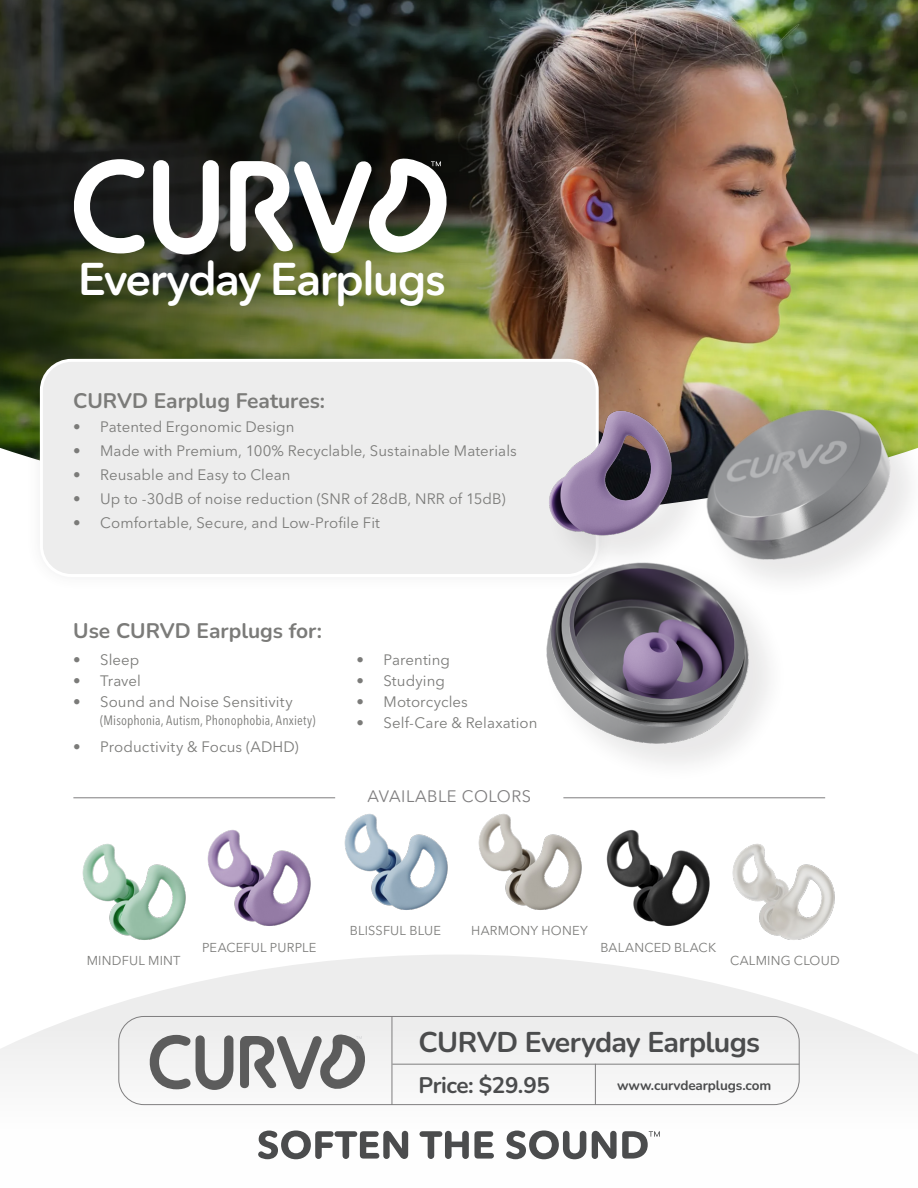
<style>
.page{position:relative;width:918px;height:1188px;background:#fff}
.page>*{position:absolute;margin:0;border:0;box-sizing:border-box;transform-origin:0 0}
.Left{font:600 45.45px "Avenir Next Rounded Pro";letter-spacing:-.035em;color:#fff}
.Left-2{font:200 28.5px "Nunito";letter-spacing:-.025em;color:#4b4c4d}
.Left-3{font:200 22.5px "Nunito";letter-spacing:-.025em;color:#4b4c4d}
.t1{font:200 21px "Nunito";color:#7b7b79}
.t2{font:16.5px "Avenir Next Rounded Pro";letter-spacing:.03em;color:#7f7e7f}
.t3{font:15px "Avenir Next LT Pro";letter-spacing:.005em;color:#7b7b79}
.t4{font:condensed 13.5px "Avenir Next LT Pro";letter-spacing:.005em;color:#7b7b79}
.Left-4{font:200 13.5px "Nunito";letter-spacing:-.01em;color:#4b4c4d}
.Left-5{font:12.9px "Avenir Next LT Pro";letter-spacing:.015em;color:#7b7b79}
</style>
<div class="page">
<img style="left:751px;top:0;width:167px;height:405px">
<img style="left:0;top:0;width:751px;height:456px">
<svg style="left:0;top:955px;width:918px;height:205px"></svg>
<svg style="left:68px;top:159px;width:78px;height:94px"></svg>
<svg style="left:153px;top:160px;width:66px;height:95px"></svg>
<svg style="left:230px;top:148px;width:220px;height:116px"></svg>
<img style="left:606px;top:829px;width:104px;height:97px">
<img style="left:344px;top:813px;width:104px;height:97px">
<img style="left:732px;top:843px;width:103px;height:97px">
<img style="left:478px;top:813px;width:104px;height:97px">
<img style="left:82px;top:843px;width:104px;height:97px">
<img style="left:207px;top:829px;width:104px;height:97px">
<hr style="left:392px;top:1016px;width:1px;height:89px;background:#7f7e7f">
<hr style="left:595px;top:1064px;width:1px;height:41px;background:#7f7e7f">
<div style="left:118px;top:1016px;width:682px;height:89px;border:1px solid #7f7e7f;border-radius:25px"></div>
<hr style="left:392px;top:1064px;width:407px;height:1px;background:#7f7e7f">
<svg style="left:146px;top:1035px;width:87px;height:55px"></svg>
<svg style="left:240px;top:1028px;width:127px;height:65px"></svg>
<div style="left:25px;top:344px;width:589px;height:248px;background:#4b4c4d;opacity:.1"></div>
<div style="left:41px;top:360px;width:556px;height:216px;background:#ededed;border-radius:30px"></div>
<div style="left:40px;top:359px;width:559px;height:218px;border:3px solid #fff;border-radius:30px"></div>
<div style="left:543px;top:405px;width:375px;height:379px;background:#231f20;opacity:.1"></div>
<img style="left:522px;top:380px;width:376px;height:377px">
<hr style="left:73px;top:797px;width:262px;height:1px;background:#7f7e7f">
<hr style="left:563px;top:797px;width:262px;height:1px;background:#7f7e7f">
<svg style="left:258px;top:1131px;width:150px;height:28px"></svg>
<svg style="left:420px;top:1131px;width:74px;height:28px"></svg>
<svg style="left:506px;top:1131px;width:80px;height:28px"></svg>
<svg style="left:592px;top:1131px;width:68px;height:28px"></svg>
<p class="Left" style="left:78px;top:251px;width:369px">Everyday Earplugs</p>
<p class="t1" style="left:73px;top:386px;width:253px">CURVD Earplug Features:</p>
<p class="t3" style="left:73px;top:418px;width:223px">• Patented Ergonomic Design</p>
<p class="t3" style="left:73px;top:442px;width:445px">• Made with Premium, 100% Recyclable, Sustainable Materials</p>
<p class="t3" style="left:73px;top:466px;width:219px">• Reusable and Easy to Clean</p>
<p class="t3" style="left:73px;top:490px;width:434px">• Up to -30dB of noise reduction (SNR of 28dB, NRR of 15dB)</p>
<p class="t3" style="left:73px;top:514px;width:308px">• Comfortable, Secure, and Low-Profile Fit</p>
<p class="t1" style="left:73px;top:616px;width:250px">Use CURVD Earplugs for:</p>
<p class="t3" style="left:73px;top:651px;width:68px">• Sleep</p>
<p class="t3" style="left:73px;top:672px;width:69px">• Travel</p>
<p class="t3" style="left:73px;top:693px;width:221px">• Sound and Noise Sensitivity</p>
<p class="t4" style="left:100px;top:712px;width:217px">(Misophonia, Autism, Phonophobia, Anxiety)</p>
<p class="t3" style="left:73px;top:738px;width:227px">• Productivity &amp; Focus (ADHD)</p>
<p class="t3" style="left:357px;top:651px;width:95px">• Parenting</p>
<p class="t3" style="left:357px;top:672px;width:90px">• Studying</p>
<p class="t3" style="left:357px;top:693px;width:113px">• Motorcycles</p>
<p class="t3" style="left:357px;top:714px;width:183px">• Self-Care &amp; Relaxation</p>
<p class="t2" style="left:367px;top:787px;width:165px">AVAILABLE COLORS</p>
<p class="Left-5" style="left:87px;top:953px;width:95px">MINDFUL MINT</p>
<p class="Left-5" style="left:202px;top:940px;width:116px">PEACEFUL PURPLE</p>
<p class="Left-5" style="left:350px;top:923px;width:93px">BLISSFUL BLUE</p>
<p class="Left-5" style="left:471px;top:923px;width:118px">HARMONY HONEY</p>
<p class="Left-5" style="left:600px;top:940px;width:117px">BALANCED BLACK</p>
<p class="Left-5" style="left:730px;top:953px;width:111px">CALMING CLOUD</p>
<p class="Left-2" style="left:419px;top:1022px;width:343px">CURVD Everyday Earplugs</p>
<p class="Left-3" style="left:419px;top:1070px;width:133px">Price: $29.95</p>
<p class="Left-4" style="left:617px;top:1076px;width:156px">www.curvdearplugs.com</p>
</div>
